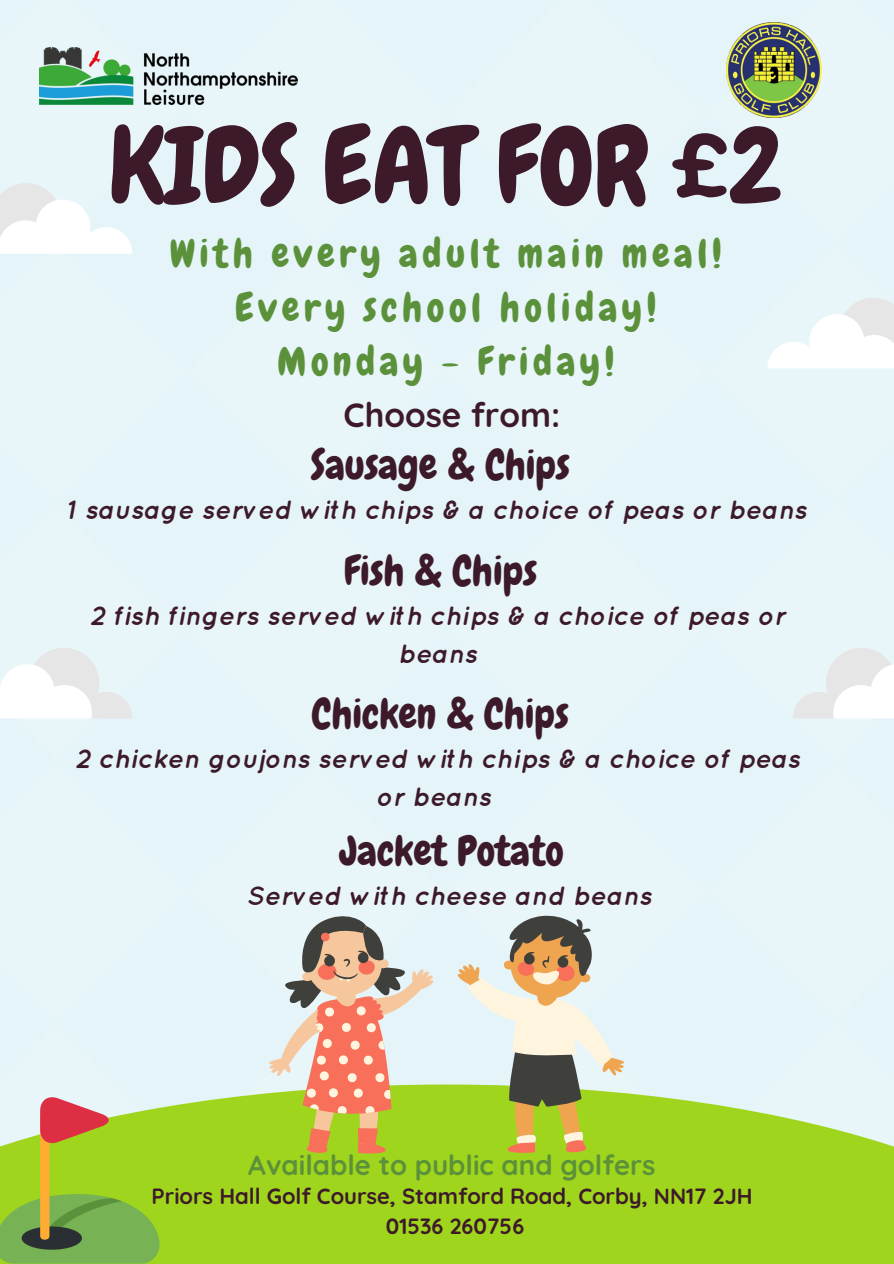
<style>
.page{position:relative;width:894px;height:1264px;background:#fff}
.page>*{position:absolute;margin:0;border:0;box-sizing:border-box;transform-origin:0 0}
.t1{font:106.05px "Chewy";color:#3d1a2a}
.t2{font:41.1px "Chewy";color:#3d1a2a}
.t3{font:39.3px/54px "Chewy";letter-spacing:.115em;color:#5c913b;text-align:center}
.t4{font:700 33.6px "Quicksand";color:#3d1a2a}
.t5{font:700 27.75px "Quicksand";color:#5c913b}
.t6{font:italic 700 26.4px/38.2px "Quicksand";color:#3d1a2a;text-align:center}
.t7{font:700 21.9px "Quicksand";color:#3d1a2a}
</style>
<div class="page">
<div style="left:0;top:0;width:893px;height:1084px;background:#e7f5f8"></div>
<svg style="left:0;top:183px;width:132px;height:71px"></svg>
<svg style="left:793px;top:647px;width:100px;height:71px"></svg>
<div style="left:0;top:1084px;width:893px;height:179px;background:#9fd51c"></div>
<svg style="left:457px;top:913px;width:167px;height:240px"></svg>
<svg style="left:268px;top:909px;width:166px;height:245px"></svg>
<svg style="left:0;top:1094px;width:159px;height:169px"></svg>
<img style="left:40px;top:47px;width:257px;height:58px">
<img style="left:726px;top:22px;width:95px;height:96px">
<svg style="left:0;top:647px;width:132px;height:71px"></svg>
<svg style="left:767px;top:298px;width:126px;height:70px"></svg>
<p class="t1" style="left:109px;top:99px;width:675px">KIDS EAT FOR £2</p>
<p class="t3" style="left:170px;top:227px;width:553px">With every adult main meal!<br>Every school holiday!<br>Monday - Friday!</p>
<h4 class="t4" style="left:343px;top:393px;width:218px">Choose from:</h4>
<h1 class="t2" style="left:311px;top:438px;width:260px">Sausage &amp; Chips</h1>
<p class="t6" style="left:68px;top:490px;width:740px">1 sausage served with chips &amp; a choice of peas or beans</p>
<h2 class="t2" style="left:343px;top:544px;width:195px">Fish &amp; Chips</h2>
<p class="t6" style="left:90px;top:596px;width:697px">2 fish fingers served with chips &amp; a choice of peas or beans</p>
<h3 class="t2" style="left:312px;top:687px;width:258px">Chicken &amp; Chips</h3>
<h2 class="t6" style="left:75px;top:739px;width:726px">2 chicken goujons served with chips &amp; a choice of peas or beans</h2>
<h4 class="t2" style="left:340px;top:824px;width:225px">Jacket Potato</h4>
<h2 class="t6" style="left:247px;top:875px;width:407px">Served with cheese and beans</h2>
<h2 class="t5" style="left:248px;top:1147px;width:408px">Available to public and golfers</h2>
<h4 class="t7" style="left:151px;top:1181px;width:602px">Priors Hall Golf Course, Stamford Road, Corby, NN17 2JH</h4>
<h2 class="t7" style="left:386px;top:1212px;width:140px">01536 260756</h2>
</div>
